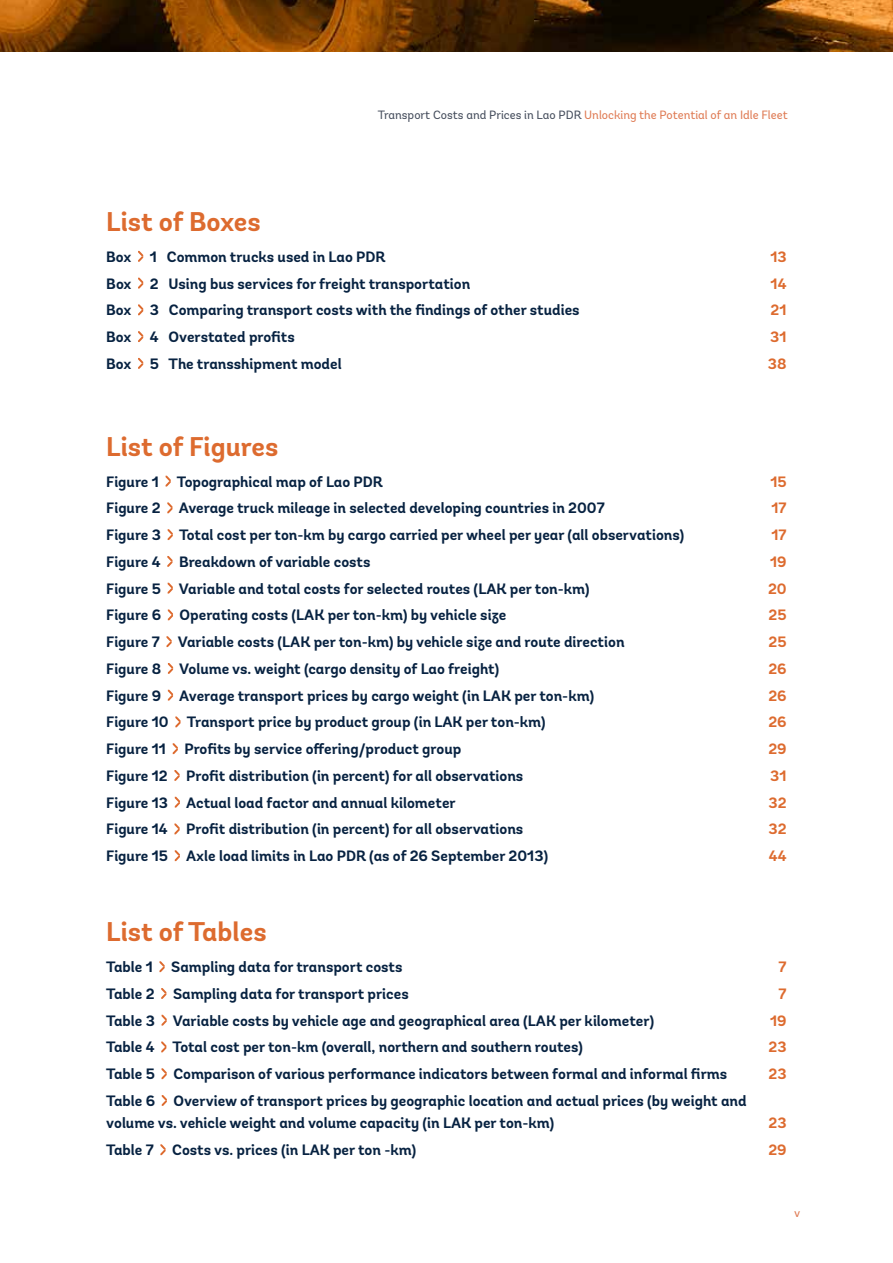
<style>
.page{position:relative;width:893px;height:1263px;background:#fff}
.page>*{position:absolute;margin:0;border:0;box-sizing:border-box;transform-origin:0 0}
.t1{font:700 27px "Andes";color:#dd6b2f}
.t2{font:700 15px/22.5px "Andes";color:#072241}
.t3{font:700 15px "Andes";color:#dd6b2f}
.t4{font:12px "Andes";color:#df7b54}
.s1{color:#464e5d}
</style>
<div class="page">
<img style="left:0;top:0;width:893px;height:51px">
<svg style="left:166px;top:476px;width:5px;height:10px"></svg>
<svg style="left:167px;top:502px;width:5px;height:11px"></svg>
<svg style="left:168px;top:529px;width:5px;height:11px"></svg>
<svg style="left:167px;top:556px;width:6px;height:11px"></svg>
<svg style="left:168px;top:583px;width:5px;height:10px"></svg>
<svg style="left:168px;top:609px;width:5px;height:11px"></svg>
<svg style="left:166px;top:636px;width:6px;height:11px"></svg>
<svg style="left:168px;top:663px;width:5px;height:11px"></svg>
<svg style="left:168px;top:690px;width:5px;height:10px"></svg>
<svg style="left:175px;top:716px;width:6px;height:11px"></svg>
<svg style="left:173px;top:743px;width:5px;height:11px"></svg>
<svg style="left:174px;top:770px;width:6px;height:11px"></svg>
<svg style="left:175px;top:797px;width:5px;height:10px"></svg>
<svg style="left:174px;top:823px;width:6px;height:11px"></svg>
<svg style="left:175px;top:850px;width:5px;height:11px"></svg>
<svg style="left:159px;top:961px;width:6px;height:11px"></svg>
<svg style="left:161px;top:988px;width:5px;height:11px"></svg>
<svg style="left:162px;top:1015px;width:5px;height:10px"></svg>
<svg style="left:161px;top:1041px;width:5px;height:11px"></svg>
<svg style="left:162px;top:1068px;width:5px;height:11px"></svg>
<svg style="left:162px;top:1095px;width:5px;height:11px"></svg>
<svg style="left:160px;top:1144px;width:6px;height:11px"></svg>
<svg style="left:138px;top:251px;width:5px;height:11px"></svg>
<svg style="left:138px;top:278px;width:5px;height:10px"></svg>
<svg style="left:138px;top:304px;width:5px;height:11px"></svg>
<svg style="left:138px;top:331px;width:5px;height:11px"></svg>
<svg style="left:138px;top:358px;width:5px;height:11px"></svg>
<p class="t4" style="left:378px;top:108px;width:411px"><span class="s1">Transport Costs and Prices in Lao PDR</span> Unlocking the Potential of an Idle Fleet</p>
<h1 class="t1" style="left:106px;top:205px;width:156px">List of Boxes</h1>
<p class="t2" style="left:106px;top:246px;width:281px">Box 1 Common trucks used in Lao PDR</p>
<p class="t3" style="left:770px;top:247px;width:18px">13</p>
<p class="t2" style="left:106px;top:273px;width:365px">Box 2 Using bus services for freight transportation</p>
<p class="t3" style="left:771px;top:274px;width:18px">14</p>
<p class="t2" style="left:106px;top:299px;width:475px">Box 3 Comparing transport costs with the findings of other studies</p>
<p class="t3" style="left:771px;top:301px;width:18px">21</p>
<p class="t2" style="left:106px;top:326px;width:190px">Box 4 Overstated profits</p>
<p class="t3" style="left:770px;top:327px;width:18px">31</p>
<p class="t2" style="left:106px;top:353px;width:237px">Box 5 The transshipment model</p>
<p class="t3" style="left:768px;top:354px;width:20px">38</p>
<h1 class="t1" style="left:106px;top:429px;width:174px">List of Figures</h1>
<p class="t2" style="left:106px;top:471px;width:278px">Figure 1 Topographical map of Lao PDR</p>
<p class="t3" style="left:770px;top:472px;width:18px">15</p>
<p class="t2" style="left:106px;top:497px;width:500px">Figure 2 Average truck mileage in selected developing countries in 2007</p>
<p class="t3" style="left:771px;top:499px;width:17px">17</p>
<p class="t2" style="left:106px;top:524px;width:579px">Figure 3 Total cost per ton-km by cargo carried per wheel per year (all observations)</p>
<p class="t3" style="left:771px;top:525px;width:17px">17</p>
<p class="t2" style="left:106px;top:551px;width:266px">Figure 4 Breakdown of variable costs</p>
<p class="t3" style="left:770px;top:552px;width:18px">19</p>
<p class="t2" style="left:106px;top:578px;width:485px">Figure 5 Variable and total costs for selected routes (LAK per ton-km)</p>
<p class="t3" style="left:768px;top:579px;width:20px">20</p>
<p class="t2" style="left:106px;top:604px;width:401px">Figure 6 Operating costs (LAK per ton-km) by vehicle size</p>
<p class="t3" style="left:769px;top:606px;width:20px">25</p>
<p class="t2" style="left:106px;top:631px;width:520px">Figure 7 Variable costs (LAK per ton-km) by vehicle size and route direction</p>
<p class="t3" style="left:769px;top:632px;width:20px">25</p>
<p class="t2" style="left:106px;top:658px;width:394px">Figure 8 Volume vs. weight (cargo density of Lao freight)</p>
<p class="t3" style="left:768px;top:659px;width:20px">26</p>
<p class="t2" style="left:106px;top:685px;width:489px">Figure 9 Average transport prices by cargo weight (in LAK per ton-km)</p>
<p class="t3" style="left:768px;top:686px;width:20px">26</p>
<p class="t2" style="left:106px;top:711px;width:441px">Figure 10 Transport price by product group (in LAK per ton-km)</p>
<p class="t3" style="left:768px;top:713px;width:20px">26</p>
<p class="t2" style="left:106px;top:738px;width:356px">Figure 11 Profits by service offering/product group</p>
<p class="t3" style="left:768px;top:739px;width:20px">29</p>
<p class="t2" style="left:106px;top:765px;width:419px">Figure 12 Profit distribution (in percent) for all observations</p>
<p class="t3" style="left:770px;top:766px;width:18px">31</p>
<p class="t2" style="left:106px;top:792px;width:351px">Figure 13 Actual load factor and annual kilometer</p>
<p class="t3" style="left:769px;top:793px;width:20px">32</p>
<p class="t2" style="left:106px;top:818px;width:419px">Figure 14 Profit distribution (in percent) for all observations</p>
<p class="t3" style="left:769px;top:820px;width:20px">32</p>
<p class="t2" style="left:106px;top:845px;width:443px">Figure 15 Axle load limits in Lao PDR (as of 26 September 2013)</p>
<p class="t3" style="left:769px;top:846px;width:19px">44</p>
<h1 class="t1" style="left:106px;top:915px;width:162px">List of Tables</h1>
<p class="t2" style="left:106px;top:956px;width:298px">Table 1 Sampling data for transport costs</p>
<p class="t3" style="left:779px;top:957px;width:10px">7</p>
<p class="t2" style="left:106px;top:983px;width:304px">Table 2 Sampling data for transport prices</p>
<p class="t3" style="left:779px;top:984px;width:10px">7</p>
<p class="t2" style="left:106px;top:1010px;width:549px">Table 3 Variable costs by vehicle age and geographical area (LAK per kilometer)</p>
<p class="t3" style="left:770px;top:1011px;width:18px">19</p>
<p class="t2" style="left:106px;top:1036px;width:478px">Table 4 Total cost per ton-km (overall, northern and southern routes)</p>
<p class="t3" style="left:769px;top:1038px;width:20px">23</p>
<p class="t2" style="left:106px;top:1063px;width:622px">Table 5 Comparison of various performance indicators between formal and informal firms</p>
<p class="t3" style="left:769px;top:1064px;width:20px">23</p>
<p class="t2" style="left:106px;top:1090px;width:642px">Table 6 Overview of transport prices by geographic location and actual prices (by weight and volume vs. vehicle weight and volume capacity (in LAK per ton-km)</p>
<p class="t3" style="left:769px;top:1114px;width:20px">23</p>
<p class="t2" style="left:106px;top:1139px;width:311px">Table 7 Costs vs. prices (in LAK per ton -km)</p>
<p class="t3" style="left:768px;top:1140px;width:20px">29</p>
<p class="t4" style="left:794px;top:1206px;width:8px">v</p>
</div>
